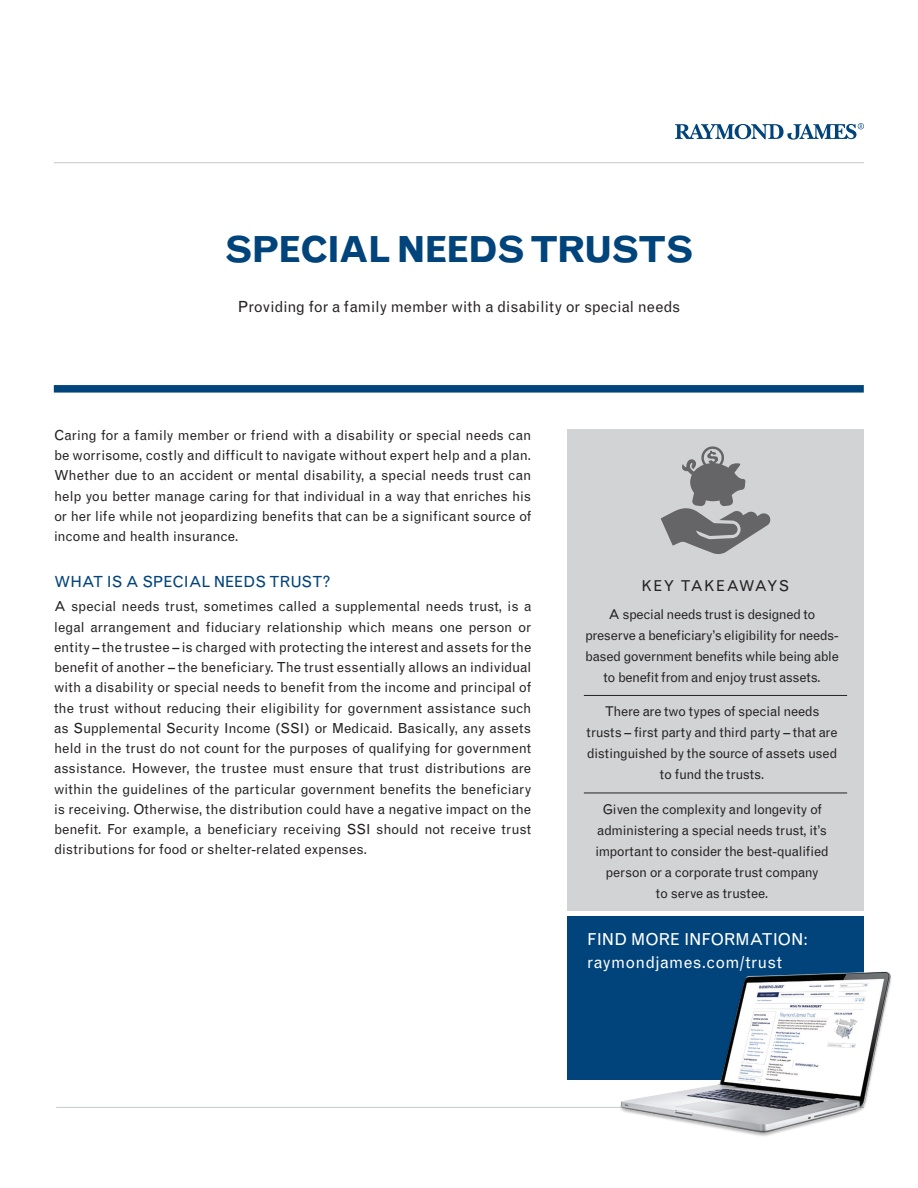
<style>
.page{position:relative;width:918px;height:1188px;background:#fff}
.page>*{position:absolute;margin:0;border:0;box-sizing:border-box;transform-origin:0 0}
.t1{font:700 36px "Grotesque MTRJ Corrected";letter-spacing:-.05em;color:#00447b}
.Secondary_Headline{font:16.5px/22.5px "Grotesque MTRJ Corrected";letter-spacing:.005em;color:#fff}
.t2{font:15.3px "Grotesque MTRJ Corrected";color:#262324}
._1st_Tier_Header{font:15.3px "Grotesque MTRJ Corrected";letter-spacing:-.01em;color:#00447b}
.t3{font:15px "Grotesque MTRJ Corrected";letter-spacing:.075em;color:#262324}
.Body_9_25_13_5{font:13.8px/20.2px "Grotesque MTRJ Corrected";letter-spacing:-.005em;color:#262324;text-align:justify}
.t4{font:13.5px/21px "Grotesque MTRJ Corrected";letter-spacing:-.025em;color:#262324;text-align:center}
</style>
<div class="page">
<div style="left:567px;top:916px;width:297px;height:164px;background:#00447b"></div>
<div style="left:567px;top:430px;width:297px;height:481px;background:#d2d3d5"></div>
<hr style="left:56px;top:1107px;width:808px;height:1px;background:#c7c8ca">
<hr style="left:54px;top:162px;width:810px;height:1px;background:#c7c8ca">
<hr style="left:584px;top:695px;width:263px;height:1px;background:#262324">
<hr style="left:584px;top:793px;width:263px;height:1px;background:#262324">
<svg style="left:675px;top:123px;width:189px;height:17px"></svg>
<div style="left:54px;top:385px;width:810px;height:8px;background:#00447b"></div>
<img style="left:619px;top:971px;width:273px;height:165px">
<svg style="left:661px;top:446px;width:110px;height:108px"></svg>
<p class="t1" style="left:224px;top:229px;width:471px">SPECIAL NEEDS TRUSTS</p>
<p class="t2" style="left:238px;top:297px;width:444px">Providing for a family member with a disability or special needs</p>
<p class="Body_9_25_13_5" style="left:54px;top:425px;width:479px">Caring for a family member or friend with a disability or special needs can be worrisome, costly and difficult to navigate without expert help and a plan.<br>Whether due to an accident or mental disability, a special needs trust can help you better manage caring for that individual in a way that enriches his or her life while not jeopardizing benefits that can be a significant source of income and health insurance.</p>
<p class="_1st_Tier_Header" style="left:54px;top:573px;width:278px">WHAT IS A SPECIAL NEEDS TRUST?</p>
<p class="Body_9_25_13_5" style="left:54px;top:597px;width:479px">A special needs trust, sometimes called a supplemental needs trust, is a legal arrangement and fiduciary relationship which means one person or entity – the trustee – is charged with protecting the interest and assets for the benefit of another – the beneficiary. The trust essentially allows an individual with a disability or special needs to benefit from the income and principal of the trust without reducing their eligibility for government assistance such as Supplemental Security Income (SSI) or Medicaid. Basically, any assets held in the trust do not count for the purposes of qualifying for government assistance. However, the trustee must ensure that trust distributions are within the guidelines of the particular government benefits the beneficiary is receiving. Otherwise, the distribution could have a negative impact on the benefit. For example, a beneficiary receiving SSI should not receive trust distributions for food or shelter-related expenses.</p>
<p class="t3" style="left:642px;top:577px;width:149px">KEY TAKEAWAYS</p>
<p class="t4" style="left:585px;top:603px;width:255px">A special needs trust is designed to preserve a beneficiary’s eligibility for needs&shy;based government benefits while being able to benefit from and enjoy trust assets.</p>
<p class="t4" style="left:587px;top:701px;width:252px">There are two types of special needs trusts – first party and third party – that are distinguished by the source of assets used to fund the trusts.</p>
<p class="t4" style="left:595px;top:798px;width:235px">Given the complexity and longevity of administering a special needs trust, it’s important to consider the best-qualified person or a corporate trust company<br>to serve as trustee.</p>
<p class="Secondary_Headline" style="left:587px;top:928px;width:222px">FIND MORE INFORMATION: raymondjames.com/trust</p>
</div>
